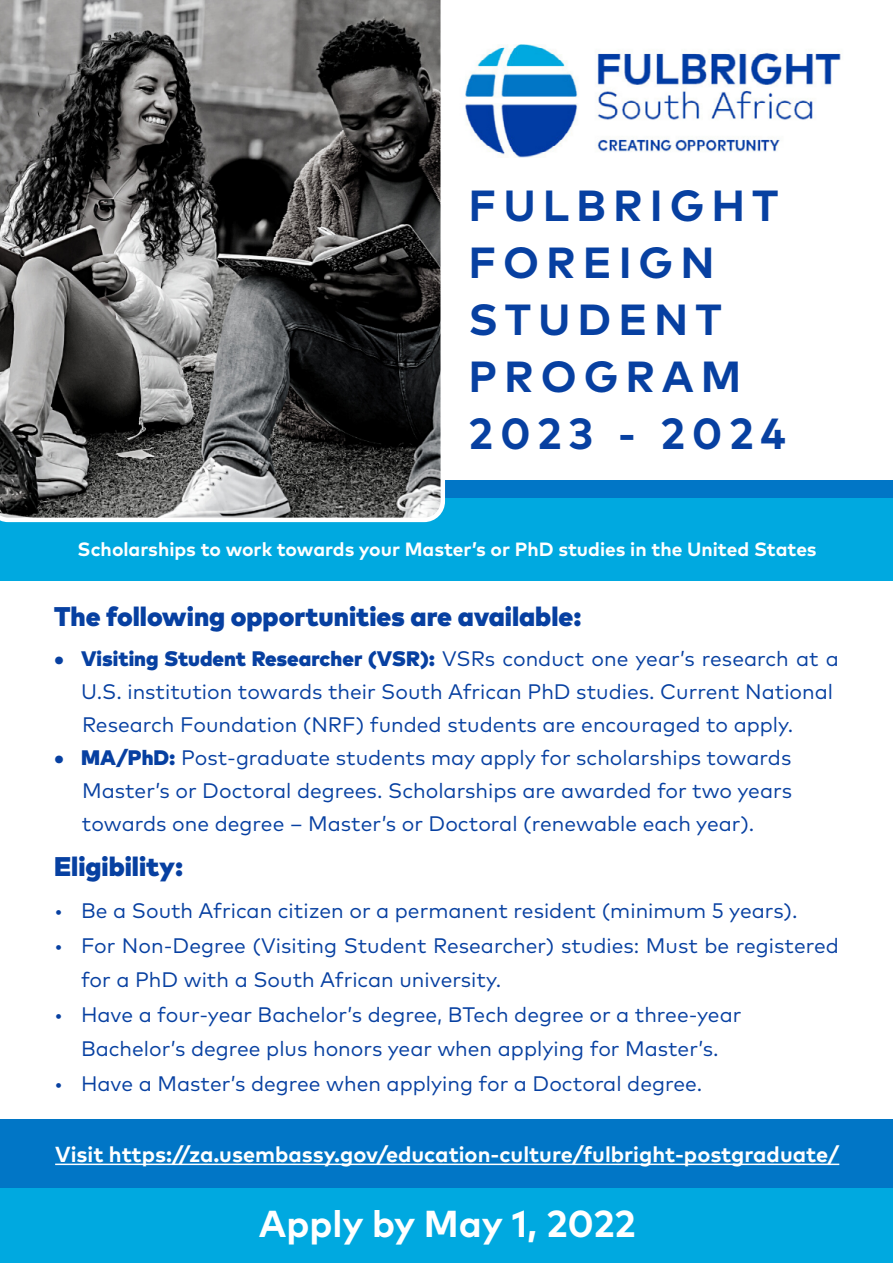
<style>
.page{position:relative;width:893px;height:1263px;background:#fff}
.page>*{position:absolute;margin:0;border:0;box-sizing:border-box;transform-origin:0 0}
.t1{font:700 43.5px/57px "Mark Pro";letter-spacing:.16em;color:#0740a1}
.t2{font:700 37.5px "Mark Pro";color:#fff}
.t3{font:900 27px "Mark Pro";color:#0740a1}
.t4{font:700 21.75px "Mark Pro";color:#fff}
.t5{font:21px/33px "Mark Pro";color:#0740a1}
.t6{font:700 19.2px "Mark Pro";color:#fff}
.s1{font-weight:900}
</style>
<div class="page">
<div style="left:0;top:1119px;width:893px;height:119px;background:#0176c6"></div>
<div style="left:0;top:1188px;width:893px;height:75px;background:#00a9e0"></div>
<div style="left:0;top:480px;width:893px;height:100px;background:#0176c6"></div>
<div style="left:0;top:497px;width:893px;height:83px;background:#00a9e0"></div>
<svg style="left:0;top:0;width:445px;height:522px;background:#5d5d5d"></svg>
<img style="left:465px;top:45px;width:376px;height:113px">
<hr style="left:55px;top:1163px;width:784px;height:2px;background:#fff">
<h1 class="t1" style="left:469px;top:173px;width:319px">FULBRIGHT<br>FOREIGN<br>STUDENT<br>PROGRAM<br>2023 - 2024</h1>
<p class="t6" style="left:78px;top:534px;width:740px">Scholarships to work towards your Master’s or PhD studies in the United States</p>
<p class="t3" style="left:54px;top:595px;width:529px">The following opportunities are available:</p>
<p class="t5" style="left:81px;top:641px;width:759px;text-indent:-27px"><span class="s1">• Visiting Student Researcher (VSR):</span> VSRs conduct one year’s research at a<br>U.S. institution towards their South African PhD studies. Current National<br>Research Foundation (NRF) funded students are encouraged to apply.</p>
<p class="t5" style="left:82px;top:740px;width:712px;text-align:justify;text-indent:-28px"><span class="s1">• MA/PhD:</span> Post-graduate students may apply for scholarships towards Master’s or Doctoral degrees. Scholarships are awarded for two years towards one degree – Master’s or Doctoral (renewable each year).</p>
<p class="t3" style="left:54px;top:846px;width:131px">Eligibility:</p>
<p class="t5" style="left:54px;top:893px;width:745px">• Be a South African citizen or a permanent resident (minimum 5 years).</p>
<p class="t5" style="left:81px;top:926px;width:759px;line-height:34.5px;text-indent:-27px">• For Non-Degree (Visiting Student Researcher) studies: Must be registered for a PhD with a South African university.</p>
<p class="t5" style="left:54px;top:995px;width:689px;line-height:34.5px;text-align:center">• Have a four-year Bachelor’s degree, BTech degree or a three-year<br>Bachelor’s degree plus honors year when applying for Master’s.</p>
<p class="t5" style="left:54px;top:1065px;width:650px">• Have a Master’s degree when applying for a Doctoral degree.</p>
<p class="t4" style="left:55px;top:1137px;width:785px">Visit https://za.usembassy.gov/education-culture/fulbright-postgraduate/</p>
<h2 class="t2" style="left:259px;top:1195px;width:378px">Apply by May 1, 2022</h2>
</div>
